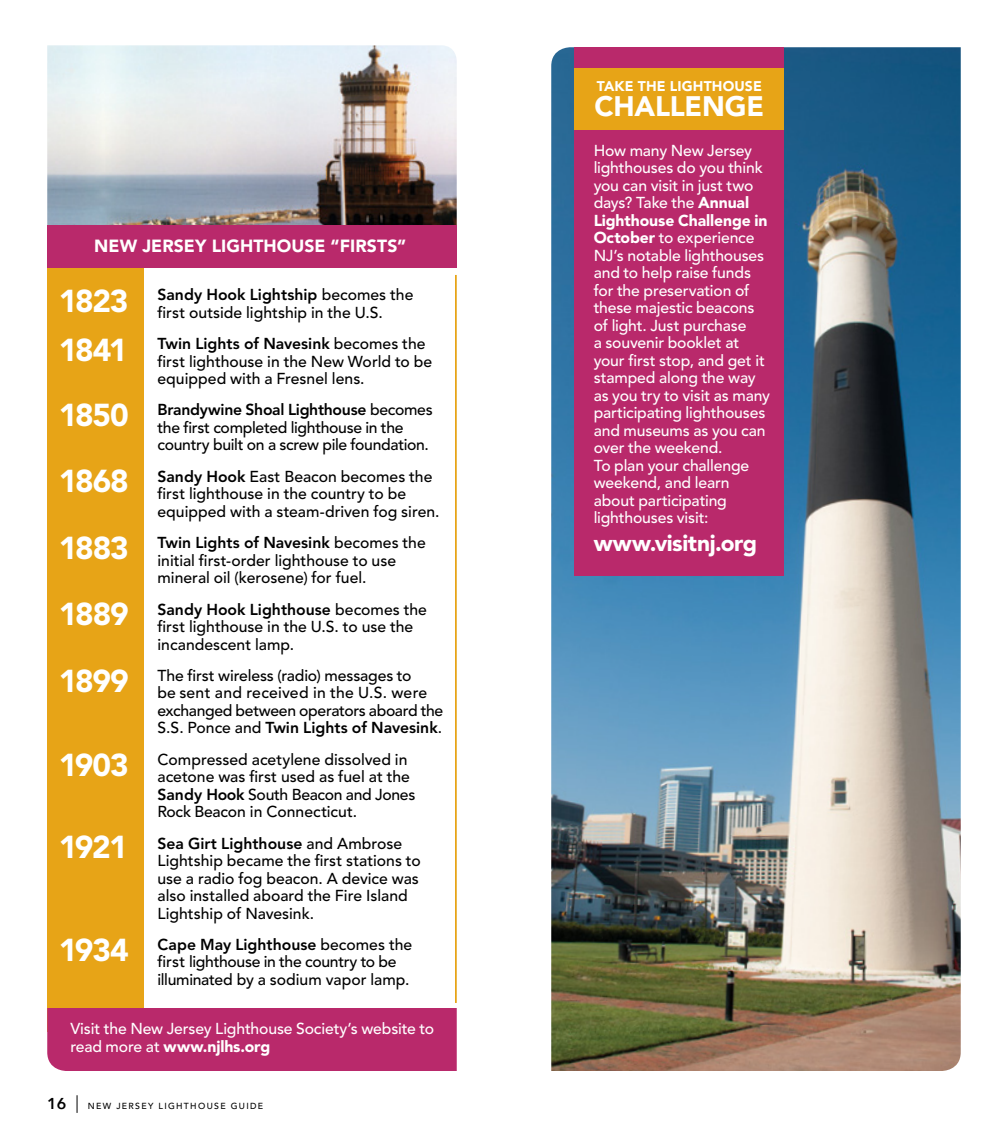
<style>
.page{position:relative;width:1008px;height:1134px;background:#fff}
.page>*{position:absolute;margin:0;border:0;box-sizing:border-box;transform-origin:0 0}
.t1{font:900 31.5px/66.5px "Avenir";letter-spacing:-.04em;color:#fff}
.t2{font:900 28px "Avenir";color:#fff}
.t3{font:900 22.75px "Avenir";letter-spacing:-.02em;color:#fff}
.t4{font:900 17.5px "Avenir";letter-spacing:.005em;color:#fff}
.t5{font:500 15.75px/17.5px "Avenir";color:#000}
.t6{font:500 15.75px/17.5px "Avenir";letter-spacing:-.01em;color:#fff}
.t7{font:500 15.75px/17.5px "Avenir";letter-spacing:-.02em;color:#000}
.t8{font:600 15.75px "Avenir Next";color:#000}
.t9{font:900 14px "Avenir";color:#fff}
.t10{font:500 8.75px "Avenir";letter-spacing:.15em;color:#000}
.s1{font-weight:800}
.s2{font-weight:900}
</style>
<div class="page">
<svg style="left:77px;top:1095px;width:1px;height:18px"></svg>
<div style="left:47px;top:255px;width:97px;height:777px;background:#e7a417"></div>
<div style="left:47px;top:1008px;width:410px;height:63px;background:#b9296b"></div>
<img style="left:47px;top:45px;width:410px;height:180px">
<div style="left:47px;top:225px;width:410px;height:43px;background:#b9296b"></div>
<hr style="left:455px;top:275px;width:2px;height:728px;background:#e7a417">
<img style="left:551px;top:47px;width:410px;height:1024px">
<div style="left:575px;top:47px;width:209px;height:529px;background:#b9296b"></div>
<div style="left:575px;top:69px;width:209px;height:61px;background:#e7a417"></div>
<p class="t4" style="left:94px;top:235px;width:314px">NEW JERSEY LIGHTHOUSE “FIRSTS”</p>
<p class="t5" style="left:158px;top:286px;width:257px"><span class="s1">Sandy Hook Lightship</span> becomes the first outside lightship in the U.S.</p>
<p class="t5" style="left:158px;top:335px;width:276px"><span class="s1">Twin Lights of Navesink</span> becomes the first lighthouse in the New World to be equipped with a Fresnel lens.</p>
<p class="t7" style="left:158px;top:402px;width:277px"><span class="s1">Brandywine Shoal Lighthouse</span> becomes the first completed lighthouse in the country built on a screw pile foundation.</p>
<p class="t5" style="left:157px;top:468px;width:284px"><span class="s1">Sandy Hook</span> East Beacon becomes the first lighthouse in the country to be equipped with a steam-driven fog siren.</p>
<p class="t5" style="left:157px;top:534px;width:270px"><span class="s1">Twin Lights of Navesink</span> becomes the initial first-order lighthouse to use mineral oil (kerosene) for fuel.</p>
<p class="t5" style="left:158px;top:601px;width:271px"><span class="s1">Sandy Hook Lighthouse</span> becomes the first lighthouse in the U.S. to use the incandescent lamp.</p>
<p class="t5" style="left:158px;top:667px;width:287px">The first wireless (radio) messages to<br>be sent and received in the U.S. were exchanged between operators aboard the S.S. Ponce and <span class="s1">Twin Lights of Navesink</span>.</p>
<p class="t5" style="left:158px;top:751px;width:259px">Compressed acetylene dissolved in acetone was first used as fuel at the <span class="s1">Sandy Hook</span> South Beacon and Jones Rock Beacon in Connecticut.</p>
<p class="t5" style="left:158px;top:835px;width:265px"><span class="s1">Sea Girt Lighthouse</span> and Ambrose Lightship became the first stations to use a radio fog beacon. A device was also installed aboard the Fire Island Lightship of Navesink.</p>
<p class="t5" style="left:158px;top:936px;width:256px"><span class="s1">Cape May Lighthouse</span> becomes the first lighthouse in the country to be illuminated by a sodium vapor lamp.</p>
<h1 class="t1" style="left:59px;top:276px;width:71px;line-height:49px">1823<br>1841</h1>
<h1 class="t1" style="left:59px;top:381px;width:72px;text-align:justify">1850<br>1868<br>1883<br>1889<br>1899</h1>
<h1 class="t1" style="left:59px;top:731px;width:71px">1903</h1>
<h1 class="t1" style="left:59px;top:814px;width:71px">1921</h1>
<h1 class="t1" style="left:59px;top:917px;width:72px">1934</h1>
<p class="t6" style="left:70px;top:1020px;width:365px">Visit the New Jersey Lighthouse Society’s website to read more at <span class="s2">www.njlhs.org</span></p>
<p class="t8" style="left:47px;top:1094px;width:21px">16</p>
<p class="t10" style="left:88px;top:1101px;width:133px">NEW JERSEY Lighthouse</p>
<p class="t10" style="left:231px;top:1101px;width:7px">GUI</p>
<p class="t10" style="left:250px;top:1101px;width:15px">DE</p>
<p class="t9" style="left:597px;top:78px;width:19px">Take</p>
<p class="t9" style="left:638px;top:78px;width:10px">the</p>
<p class="t9" style="left:670px;top:78px;width:11px">lighthouse</p>
<h2 class="t2" style="left:595px;top:89px;width:20px">challenge</h2>
<p class="t6" style="left:594px;top:142px;width:178px">How many New Jersey lighthouses do you think you can visit in just two days? Take the <span class="s2">Annual<br>Lighthouse Challenge in<br>October</span> to experience<br>NJ’s notable lighthouses and to help raise funds for the preservation of these majestic beacons of light. Just purchase<br>a souvenir booklet at your first stop, and get it stamped along the way as you try to visit as many participating lighthouses and museums as you can over the weekend.<br>To plan your challenge weekend, and learn about participating lighthouses visit:</p>
<h3 class="t3" style="left:594px;top:529px;width:165px">www.visitnj.org</h3>
</div>
